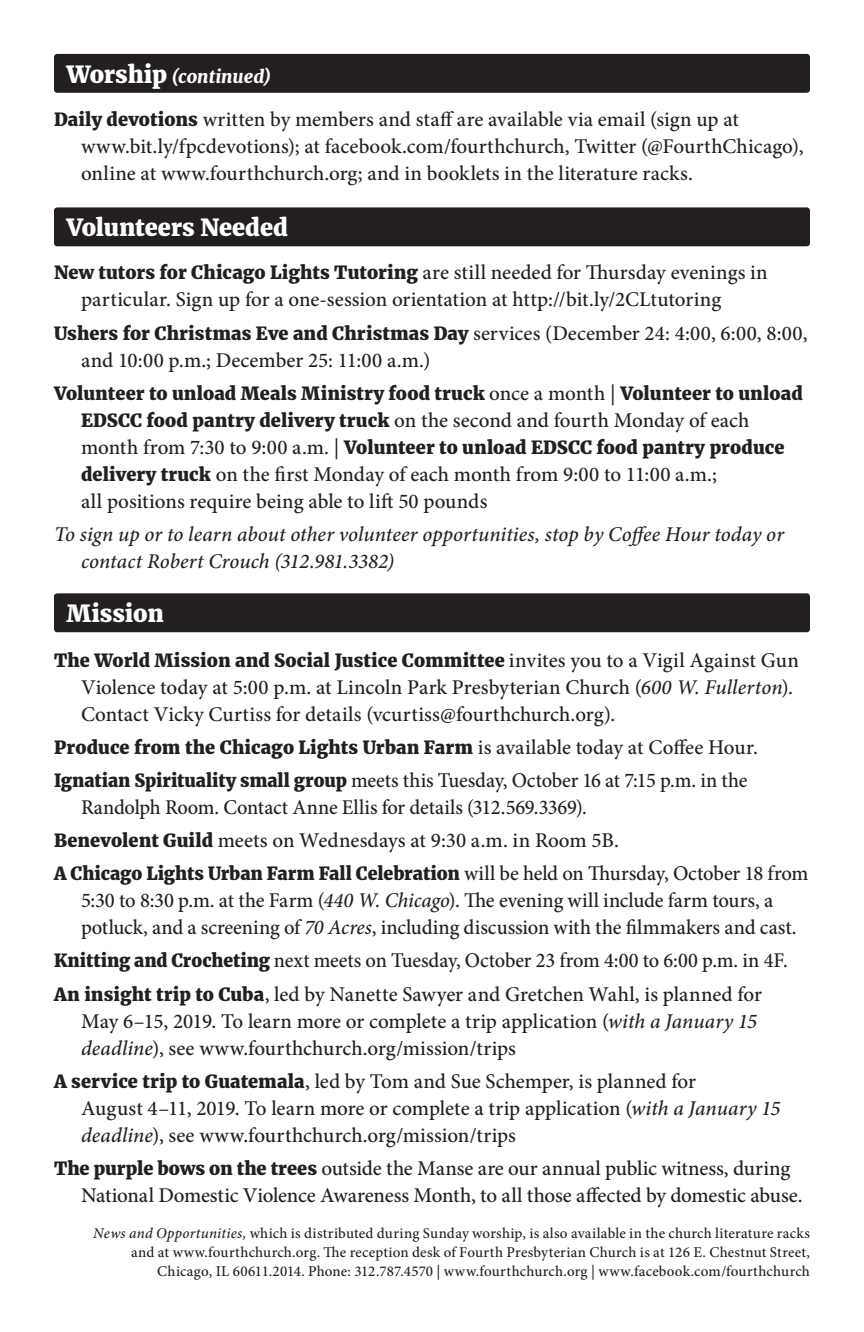
<style>
.page{position:relative;width:864px;height:1332px;background:#fff}
.page>*{position:absolute;margin:0;border:0;box-sizing:border-box;transform-origin:0 0}
.t1{font:800 23.4px "Merriweather";letter-spacing:-.005em;color:#fff}
.t2{font:500 21px/27px "Minion Pro";color:#231f20}
.t3{font:italic 500 21px/27px "Minion Pro";color:#231f20}
.t4{font:800 18px "Merriweather";letter-spacing:.005em;color:#231f20}
.t5{font:italic 900 18px "Merriweather";color:#fff}
.t6{font:500 15px/19px "Minion Pro";letter-spacing:.015em;color:#231f20;text-align:right}
.s1{font-weight:800;font-style:normal;font-size:23.4px}
.s2{font-family:"Merriweather";font-weight:800;font-size:18px}
.s3{font-family:"Minion Pro";font-weight:500;font-size:21px}
.s4{font-style:italic}
</style>
<div class="page">
<div style="left:54px;top:54px;width:756px;height:39px;background:#231f20;border-radius:3px"></div>
<div style="left:54px;top:593px;width:756px;height:39px;background:#231f20;border-radius:3px"></div>
<div style="left:54px;top:207px;width:756px;height:39px;background:#231f20;border-radius:3px"></div>
<p class="t5" style="left:66px;top:65px;width:207px"><span class="s1">Worship</span> (continued)</p>
<p class="t2" style="left:81px;top:106px;width:724px;text-indent:-27px"><span class="s2">Daily devotions</span> written by members and staff are available via email (sign up at www.bit.ly/fpcdevotions); at facebook.com/fourthchurch, Twitter (@FourthChicago), online at www.fourthchurch.org; and in booklets in the literature racks.</p>
<p class="t1" style="left:66px;top:213px;width:223px">Volunteers Needed</p>
<p class="t2" style="left:81px;top:259px;width:688px;text-indent:-27px"><span class="s2">New tutors for Chicago Lights Tutoring</span> are still needed for Thursday evenings in particular. Sign up for a one-session orientation at http://bit.ly/2CLtutoring</p>
<p class="t4" style="left:54px;top:322px;width:755px">Ushers for Christmas Eve and Christmas Day <span class="s3">services (December 24: 4:00, 6:00, 8:00,</span></p>
<p class="t2" style="left:81px;top:346px;width:351px">and 10:00 p.m.; December 25: 11:00 a.m.)</p>
<p class="t4" style="left:54px;top:382px;width:750px">Volunteer to unload Meals Ministry food truck <span class="s3">once a month |</span> Volunteer to unload</p>
<p class="t2" style="left:81px;top:406px;width:670px"><span class="s2">EDSCC food pantry delivery truck</span> on the second and fourth Monday of each</p>
<p class="t4" style="left:81px;top:436px;width:705px"><span class="s3">month from 7:30 to 9:00 a.m. |</span> Volunteer to unload EDSCC food pantry produce</p>
<p class="t2" style="left:81px;top:460px;width:637px"><span class="s2">delivery truck</span> on the first Monday of each month from 9:00 to 11:00 a.m.; all positions require being able to lift 50 pounds</p>
<p class="t3" style="left:81px;top:520px;width:705px;text-indent:-27px">To sign up or to learn about other volunteer opportunities, stop by Coffee Hour today or contact Robert Crouch (312.981.3382)</p>
<p class="t1" style="left:66px;top:599px;width:99px">Mission</p>
<p class="t4" style="left:54px;top:649px;width:746px">The World Mission and Social Justice Committee <span class="s3">invites you to a Vigil Against Gun</span></p>
<p class="t2" style="left:81px;top:674px;width:714px">Violence today at 5:00 p.m. at Lincoln Park Presbyterian Church (<span class="s4">600 W. Fullerton</span>).<br>Contact Vicky Curtiss for details (vcurtiss@fourthchurch.org).</p>
<p class="t4" style="left:54px;top:736px;width:706px">Produce from the Chicago Lights Urban Farm <span class="s3">is available today at Coffee Hour.</span></p>
<p class="t2" style="left:81px;top:767px;width:668px;text-indent:-27px"><span class="s2">Ignatian Spirituality small group</span> meets this Tuesday, October 16 at 7:15 p.m. in the<br>Randolph Room. Contact Anne Ellis for details (312.569.3369).</p>
<p class="t2" style="left:54px;top:827px;width:567px"><span class="s2">Benevolent Guild</span> meets on Wednesdays at 9:30 a.m. in Room 5B.</p>
<p class="t4" style="left:54px;top:863px;width:756px">A Chicago Lights Urban Farm Fall Celebration <span class="s3">will be held on Thursday, October 18 from</span></p>
<p class="t2" style="left:81px;top:887px;width:717px">5:30 to 8:30 p.m. at the Farm (<span class="s4">440 W. Chicago</span>). The evening will include farm tours, a potluck, and a screening of <span class="s4">70 Acres</span>, including discussion with the filmmakers and cast.</p>
<p class="t2" style="left:54px;top:947px;width:736px"><span class="s2">Knitting and Crocheting</span> next meets on Tuesday, October 23 from 4:00 to 6:00 p.m. in 4F.</p>
<p class="t2" style="left:81px;top:980px;width:682px;text-indent:-27px"><span class="s2">An insight trip to Cuba</span>, led by Nanette Sawyer and Gretchen Wahl, is planned for<br>May 6–15, 2019. To learn more or complete a trip application (<span class="s4">with a January 15 deadline</span>), see www.fourthchurch.org/mission/trips</p>
<p class="t2" style="left:81px;top:1067px;width:701px;text-indent:-27px"><span class="s2">A service trip to Guatemala</span>, led by Tom and Sue Schemper, is planned for<br>August 4–11, 2019. To learn more or complete a trip application (<span class="s4">with a January 15 deadline</span>), see www.fourthchurch.org/mission/trips</p>
<p class="t2" style="left:81px;top:1155px;width:723px;text-indent:-27px"><span class="s2">The purple bows on the trees</span> outside the Manse are our annual public witness, during<br>National Domestic Violence Awareness Month, to all those affected by domestic abuse.</p>
<p class="t6" style="left:93px;top:1223px;width:718px"><span class="s4">News and Opportunities,</span> which is distributed during Sunday worship, is also available in the church literature racks</p>
<p class="t6" style="left:131px;top:1242px;width:680px">and at www.fourthchurch.org. The reception desk of Fourth Presbyterian Church is at 126 E. Chestnut Street,<br>Chicago, IL 60611.2014. Phone: 312.787.4570 | www.fourthchurch.org | www.facebook.com/fourthchurch</p>
</div>
